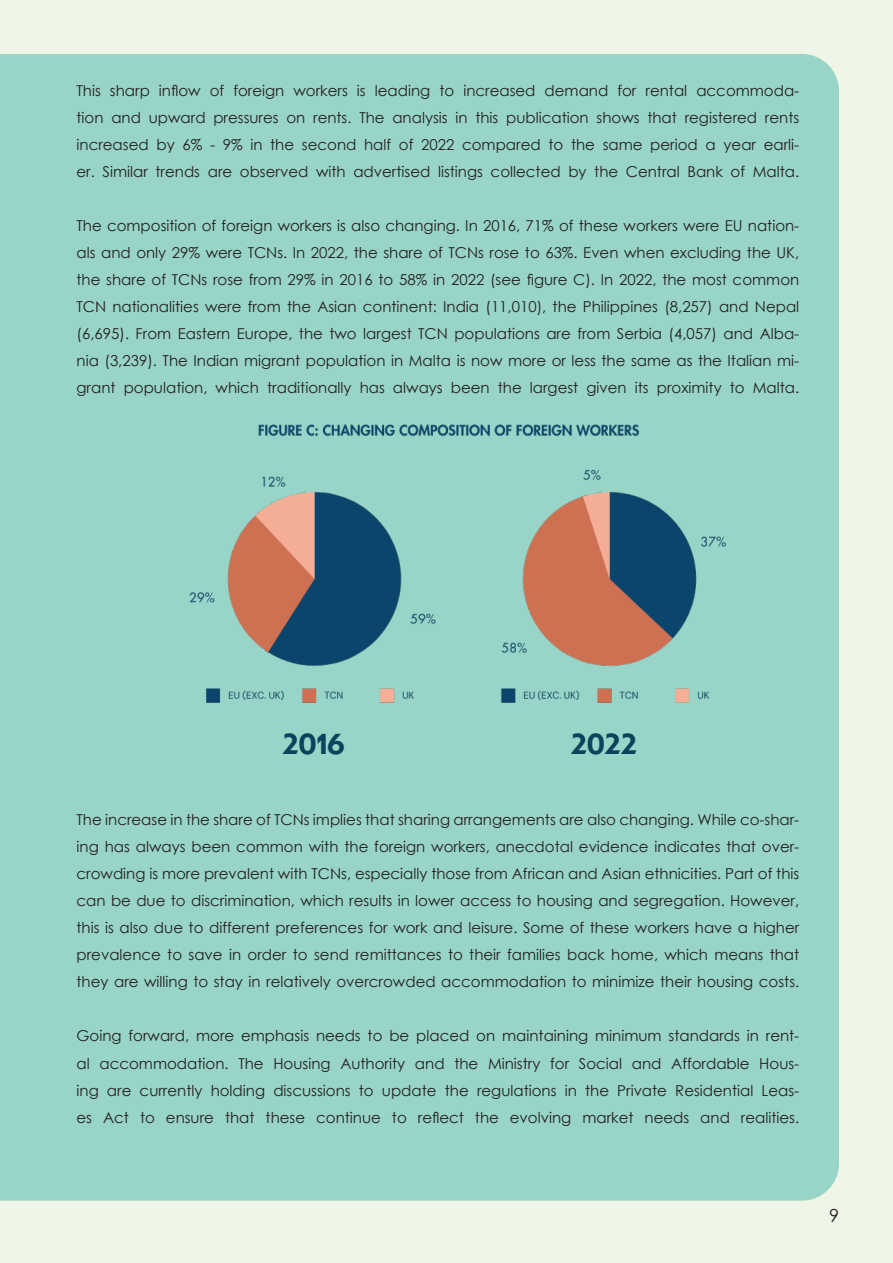
<style>
.page{position:relative;width:893px;height:1263px;background:#eff6e8}
.page>*{position:absolute;margin:0;border:0;box-sizing:border-box;transform-origin:0 0}
.t1{font:700 27px "Dunbar Tall";color:#0c425b}
.t2{font:18px "Century Gothic";color:#231f20}
.t3{font:15px/27px "Century Gothic";color:#231f20;text-align:justify}
</style>
<div class="page">
<div style="left:0;top:54px;width:839px;height:1146px;background:#98d4c8"></div>
<img style="left:97px;top:401px;width:690px;height:319px">
<p class="t3" style="left:77px;top:77px;width:724px">This sharp inflow of foreign workers is leading to increased demand for rental accommoda&shy;tion and upward pressures on rents. The analysis in this publication shows that registered rents increased by 6% - 9% in the second half of 2022 compared to the same period a year earli&shy;er. Similar trends are observed with advertised listings collected by the Central Bank of Malta.</p>
<p class="t3" style="left:77px;top:212px;width:724px">The composition of foreign workers is also changing. In 2016, 71% of these workers were EU nation&shy;als and only 29% were TCNs. In 2022, the share of TCNs rose to 63%. Even when excluding the UK, the share of TCNs rose from 29% in 2016 to 58% in 2022 (see figure C). In 2022, the most common TCN nationalities were from the Asian continent: India (11,010), the Philippines (8,257) and Nepal (6,695). From Eastern Europe, the two largest TCN populations are from Serbia (4,057) and Alba&shy;nia (3,239). The Indian migrant population in Malta is now more or less the same as the Italian mi&shy;grant population, which traditionally has always been the largest given its proximity to Malta.</p>
<p class="t1" style="left:282px;top:724px;width:64px">2016</p>
<p class="t1" style="left:571px;top:724px;width:68px">2022</p>
<p class="t3" style="left:77px;top:806px;width:724px">The increase in the share of TCNs implies that sharing arrangements are also changing. While co-shar&shy;ing has always been common with the foreign workers, anecdotal evidence indicates that over&shy;crowding is more prevalent with TCNs, especially those from African and Asian ethnicities. Part of this can be due to discrimination, which results in lower access to housing and segregation. However, this is also due to different preferences for work and leisure. Some of these workers have a higher prevalence to save in order to send remittances to their families back home, which means that they are willing to stay in relatively overcrowded accommodation to minimize their housing costs.</p>
<p class="t3" style="left:77px;top:1022px;width:724px">Going forward, more emphasis needs to be placed on maintaining minimum standards in rent&shy;al accommodation. The Housing Authority and the Ministry for Social and Affordable Hous&shy;ing are currently holding discussions to update the regulations in the Private Residential Leas&shy;es Act to ensure that these continue to reflect the evolving market needs and realities.</p>
<p class="t2" style="left:829px;top:1203px;width:11px">9</p>
</div>
